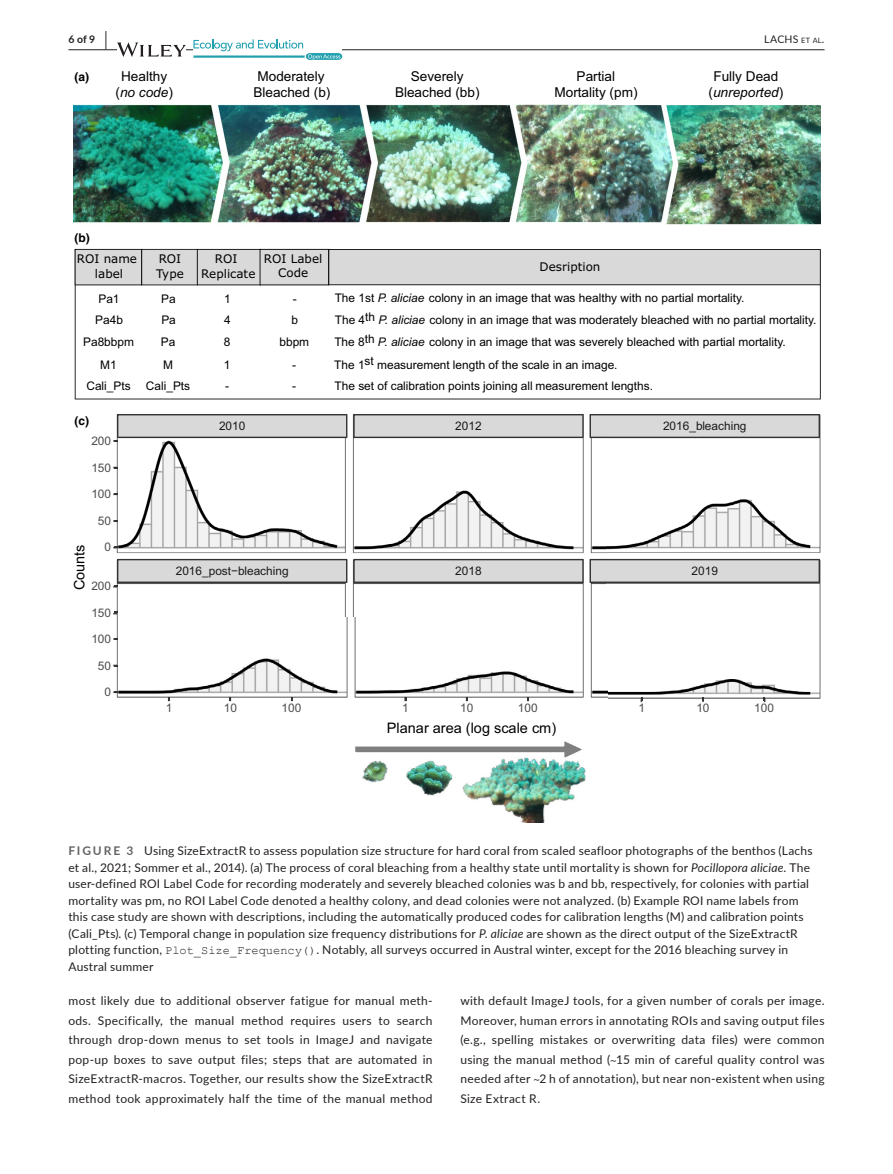
<style>
.page{position:relative;width:893px;height:1174px;background:#fff}
.page>*{position:absolute;margin:0;border:0;box-sizing:border-box;transform-origin:0 0}
.t1{font:14.55px "Arial";color:#000}
.t2{font:13.65px "Arial";color:#000}
.t3{font:italic 13.65px "Arial";color:#000}
.t4{font:12px/19.5px "Lato";letter-spacing:.015em;color:#231f20;text-align:justify}
.t5{font:700 12px "Helvetica";color:#000}
.t6{font:11.85px/22px "Arial";color:#000;text-align:center}
.t7{font:11.85px/14.9px "Verdana";color:#000;text-align:center}
.t8{font:11.85px "Arial";color:#1a1a1a}
.t9{font:11.85px "Arial";color:#4d4d4d}
.t10{font:10.5px "Lato";letter-spacing:.015em;color:#231f20}
.t11{font:700 10.5px "Lato";color:#231f20}
.s1{font-size:19.5px}
.s2{font-size:7.35px}
.s3{font-style:normal}
.s4{font-style:italic}
.s5{font-weight:700;color:#636366}
.s6{font-family:"Courier New"}
.s7{font-family:"STIX"}
</style>
<div class="page">
<hr style="left:68px;top:49px;width:756px;height:1px;background:#231f20">
<svg style="left:117px;top:42px;width:69px;height:15px"></svg>
<svg style="left:193px;top:39px;width:149px;height:21px"></svg>
<img style="left:74px;top:105px;width:746px;height:718px">
<svg style="left:355px;top:741px;width:226px;height:16px"></svg>
<svg style="left:353px;top:559px;width:467px;height:24px;background:#c4c4c4"></svg>
<svg style="left:353px;top:414px;width:467px;height:24px;background:#c4c4c4"></svg>
<svg style="left:114px;top:414px;width:233px;height:28px;background:#ccc"></svg>
<svg style="left:114px;top:559px;width:233px;height:27px;background:#c4c4c4"></svg>
<svg style="left:75px;top:285px;width:746px;height:114px"></svg>
<svg style="left:75px;top:249px;width:746px;height:36px;background:#cecece"></svg>
<p class="t11" style="left:68px;top:31px;width:40px">6 of 9 <span class="s1">|</span></p>
<p class="t10" style="left:764px;top:31px;width:62px">LACHS <span class="s2">et al</span>.</p>
<p class="t5" style="left:74px;top:70px;width:16px">(a)</p>
<p class="t2" style="left:121px;top:67px;width:48px">Healthy</p>
<p class="t2" style="left:257px;top:67px;width:69px">Moderately</p>
<p class="t2" style="left:411px;top:67px;width:54px">Severely</p>
<p class="t2" style="left:577px;top:67px;width:40px">Partial</p>
<p class="t2" style="left:713px;top:67px;width:66px">Fully Dead</p>
<p class="t3" style="left:116px;top:83px;width:59px"><span class="s3">(</span>no code<span class="s3">)</span></p>
<p class="t2" style="left:253px;top:83px;width:79px">Bleached (b)</p>
<p class="t2" style="left:395px;top:83px;width:86px">Bleached (bb)</p>
<p class="t2" style="left:554px;top:83px;width:85px">Mortality (pm)</p>
<p class="t3" style="left:709px;top:83px;width:76px"><span class="s3">(</span>unreported<span class="s3">)</span></p>
<p class="t5" style="left:75px;top:230px;width:17px">(b)</p>
<p class="t7" style="left:156px;top:251px;width:29px;text-align:left">ROI<br>Type</p>
<p class="t7" style="left:201px;top:251px;width:56px">ROI<br>Replicate</p>
<p class="t7" style="left:264px;top:251px;width:60px">ROI Label<br>Code</p>
<p class="t7" style="left:77px;top:251px;width:62px">ROI name label</p>
<p class="t7" style="left:539px;top:259px;width:62px">Desription</p>
<p class="t6" style="left:83px;top:287px;width:52px">Pa1<br>Pa4b<br>Pa8bbpm<br>M1</p>
<p class="t6" style="left:86px;top:374px;width:46px">Cali_Pts</p>
<p class="t5" style="left:74px;top:414px;width:16px">(c)</p>
<p class="t9" style="left:91px;top:433px;width:21px">200</p>
<p class="t9" style="left:91px;top:460px;width:21px">150</p>
<p class="t9" style="left:91px;top:486px;width:21px">100</p>
<p class="t9" style="left:98px;top:513px;width:15px">50</p>
<p class="t9" style="left:105px;top:539px;width:8px">0</p>
<p class="t1" style="left:70px;top:590px;width:47px;rotate:-90deg">Counts</p>
<p class="t9" style="left:91px;top:578px;width:21px">200</p>
<p class="t9" style="left:91px;top:605px;width:21px">150</p>
<p class="t9" style="left:91px;top:631px;width:21px">100</p>
<p class="t9" style="left:98px;top:658px;width:15px">50</p>
<p class="t9" style="left:105px;top:684px;width:8px">0</p>
<p class="t6" style="left:161px;top:287px;width:16px;text-align:justify">Pa Pa Pa M</p>
<p class="t6" style="left:146px;top:375px;width:46px">Cali_Pts</p>
<p class="t6" style="left:224px;top:287px;width:9px;text-align:justify">1<br>4<br>8<br>1</p>
<p class="t6" style="left:225px;top:374px;width:5px">-</p>
<p class="t6" style="left:279px;top:288px;width:31px">-<br>b bbpm -</p>
<p class="t6" style="left:292px;top:375px;width:5px">-</p>
<p class="t6" style="left:334px;top:287px;width:484px;text-align:left">The 1st <span class="s4">P. aliciae</span> colony in an image that was healthy with no partial mortality.<br>The 4th <span class="s4">P. aliciae</span> colony in an image that was moderately bleached with no partial mortality.<br>The 8th <span class="s4">P. aliciae</span> colony in an image that was severely bleached with partial mortality.<br>The 1st measurement length of the scale in an image.</p>
<p class="t6" style="left:335px;top:374px;width:320px">The set of calibration points joining all measurement lengths.</p>
<p class="t8" style="left:219px;top:418px;width:28px">2010</p>
<p class="t8" style="left:455px;top:418px;width:28px">2012</p>
<p class="t8" style="left:663px;top:418px;width:85px">2016_bleaching</p>
<p class="t8" style="left:176px;top:563px;width:114px">2016_post−bleaching</p>
<p class="t8" style="left:455px;top:563px;width:28px">2018</p>
<p class="t8" style="left:692px;top:563px;width:28px">2019</p>
<p class="t9" style="left:166px;top:700px;width:8px">1</p>
<p class="t9" style="left:224px;top:700px;width:15px">10</p>
<p class="t9" style="left:282px;top:700px;width:21px">100</p>
<p class="t9" style="left:402px;top:700px;width:8px">1</p>
<p class="t9" style="left:460px;top:700px;width:15px">10</p>
<p class="t9" style="left:518px;top:700px;width:21px">100</p>
<p class="t9" style="left:638px;top:700px;width:8px">1</p>
<p class="t9" style="left:696px;top:700px;width:15px">10</p>
<p class="t9" style="left:754px;top:700px;width:21px">100</p>
<p class="t1" style="left:387px;top:718px;width:171px">Planar area (log scale cm)</p>
<p class="t4" style="left:68px;top:842px;width:746px;line-height:16.5px;text-align:left"><span class="s5">FIGURE 3</span> Using SizeExtractR to assess population size structure for hard coral from scaled seafloor photographs of the benthos (Lachs et al., 2021; Sommer et al., 2014). (a) The process of coral bleaching from a healthy state until mortality is shown for <span class="s4">Pocillopora aliciae</span>. The user-defined ROI Label Code for recording moderately and severely bleached colonies was b and bb, respectively, for colonies with partial mortality was pm, no ROI Label Code denoted a healthy colony, and dead colonies were not analyzed. (b) Example ROI name labels from this case study are shown with descriptions, including the automatically produced codes for calibration lengths (M) and calibration points (Cali_Pts). (c) Temporal change in population size frequency distributions for <span class="s4">P</span>. <span class="s4">aliciae</span> are shown as the direct output of the SizeExtractR plotting function, <span class="s6">Plot_Size_Frequency()</span>. Notably, all surveys occurred in Austral winter, except for the 2016 bleaching survey in Austral summer</p>
<p class="t4" style="left:68px;top:990px;width:366px">most likely due to additional observer fatigue for manual meth&shy;ods. Specifically, the manual method requires users to search through drop-down menus to set tools in ImageJ and navigate pop-up boxes to save output files; steps that are automated in SizeExtractR-macros. Together, our results show the SizeExtractR method took approximately half the time of the manual method</p>
<p class="t4" style="left:460px;top:990px;width:366px">with default ImageJ tools, for a given number of corals per image.<br>Moreover, human errors in annotating ROIs and saving output files (e.g., spelling mistakes or overwriting data files) were common using the manual method (<span class="s7">~</span>15 min of careful quality control was needed after <span class="s7">~</span>2 h of annotation), but near non-existent when using Size Extract R.</p>
</div>
